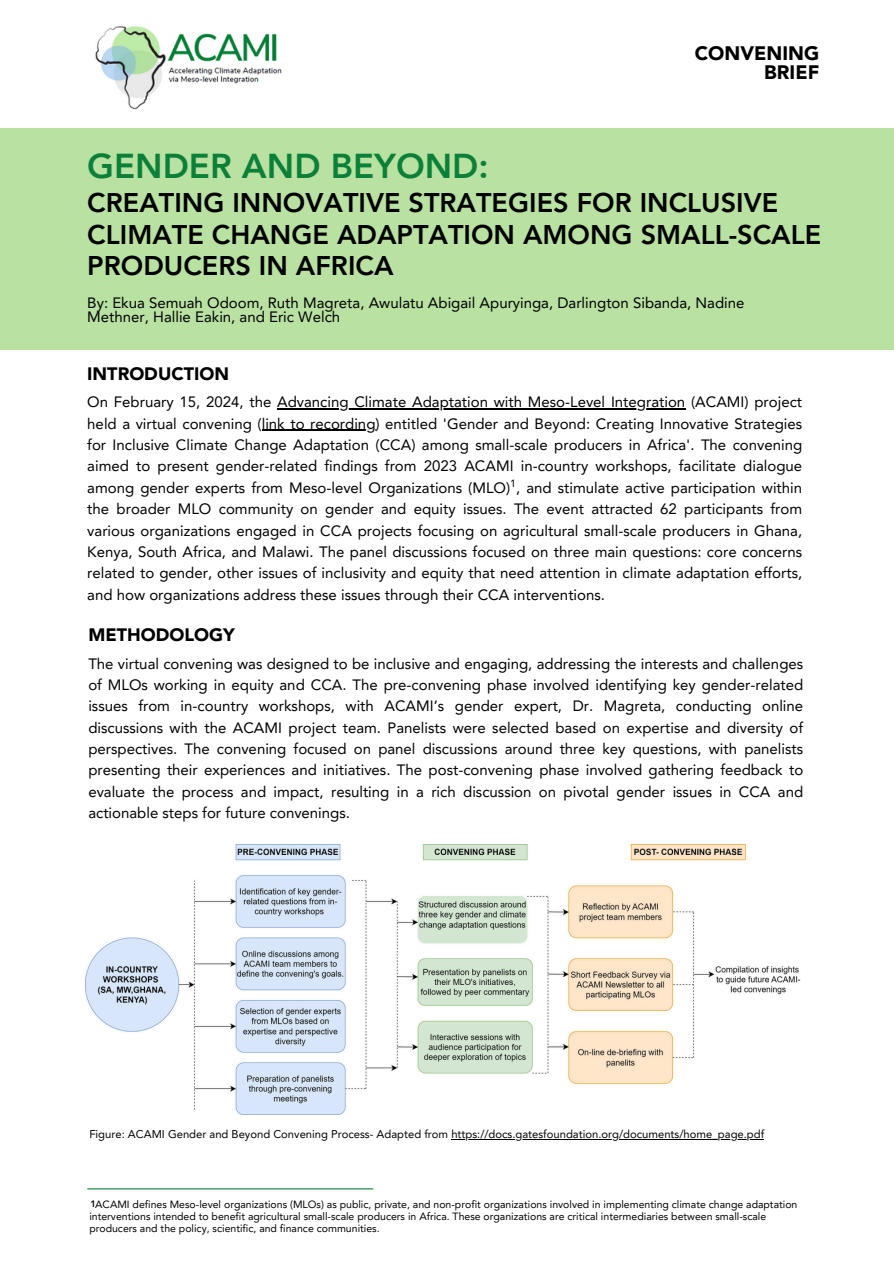
<style>
.page{position:relative;width:894px;height:1264px;background:#fff}
.page>*{position:absolute;margin:0;border:0;box-sizing:border-box;transform-origin:0 0}
.t1{font:800 34.5px "Avenir LT Pro";color:#0b8038}
.t2{font:800 27px/31.5px "Avenir LT Pro";color:#000}
.t3{font:900 19.5px/19.2px "Avenir LT Pro";color:#000;text-align:right}
.t4{font:900 18px "Avenir LT Pro";color:#000}
.t5{font:15px/21.3px "Avenir LT Pro";color:#000;text-align:justify}
.t6{font:11.25px "Avenir LT Pro";color:#000}
.t7{font:10.5px/12.3px "Avenir LT Pro";color:#000}
.t8{font:800 9.3px "Avenir LT Pro";color:#000}
</style>
<div class="page">
<div style="left:0;top:128px;width:893px;height:221px;background:#b8e1a2"></div>
<img style="left:95px;top:26px;width:187px;height:84px">
<hr style="left:87px;top:1188px;width:286px;height:1px;background:#0b8038">
<img style="left:85px;top:844px;width:716px;height:270px">
<hr style="left:277px;top:408px;width:408px;height:1px;background:#000">
<hr style="left:262px;top:430px;width:113px;height:1px;background:#000">
<hr style="left:451px;top:1139px;width:313px;height:1px;background:#000">
<h3 class="t3" style="left:694px;top:45px;width:126px">CONVENING<br>BRIEF</h3>
<p class="t1" style="left:87px;top:151px;width:402px">GENDER AND BEYOND:</p>
<p class="t2" style="left:87px;top:190px;width:735px">CREATING INNOVATIVE STRATEGIES FOR INCLUSIVE<br>CLIMATE CHANGE ADAPTATION AMONG SMALL-SCALE<br>PRODUCERS IN AFRICA</p>
<p class="t5" style="left:87px;top:296px;width:658px;line-height:14.7px">By: Ekua Semuah Odoom, Ruth Magreta, Awulatu Abigail Apuryinga, Darlington Sibanda, Nadine<br>Methner, Hallie Eakin, and Eric Welch</p>
<h2 class="t4" style="left:87px;top:366px;width:143px">INTRODUCTION</h2>
<h1 class="t5" style="left:87px;top:393px;width:716px">On February 15, 2024, the Advancing Climate Adaptation with Meso-Level Integration (ACAMI) project</h1>
<h3 class="t5" style="left:87px;top:414px;width:716px">held a virtual convening (link to recording) entitled 'Gender and Beyond: Creating Innovative Strategies</h3>
<h2 class="t5" style="left:87px;top:435px;width:716px">for Inclusive Climate Change Adaptation (CCA) among small-scale producers in Africa'. The convening aimed to present gender-related findings from 2023 ACAMI in-country workshops, facilitate dialogue among gender experts from Meso-level Organizations (MLO) , and stimulate active participation within the broader MLO community on gender and equity issues. The event attracted 62 participants from various organizations engaged in CCA projects focusing on agricultural small-scale producers in Ghana, Kenya, South Africa, and Malawi. The panel discussions focused on three main questions: core concerns related to gender, other issues of inclusivity and equity that need attention in climate adaptation efforts, and how organizations address these issues through their CCA interventions.</h2>
<p class="t7" style="left:510px;top:478px;width:7px">1</p>
<h3 class="t4" style="left:88px;top:627px;width:148px">METHODOLOGY</h3>
<h3 class="t5" style="left:88px;top:654px;width:716px">The virtual convening was designed to be inclusive and engaging, addressing the interests and challenges of MLOs working in equity and CCA. The pre-convening phase involved identifying key gender-related issues from in-country workshops, with ACAMI’s gender expert, Dr. Magreta, conducting online discussions with the ACAMI project team. Panelists were selected based on expertise and diversity of perspectives. The convening focused on panel discussions around three key questions, with panelists presenting their experiences and initiatives. The post-convening phase involved gathering feedback to evaluate the process and impact, resulting in a rich discussion on pivotal gender issues in CCA and actionable steps for future convenings.</h3>
<p class="t6" style="left:89px;top:1129px;width:676px">Figure: ACAMI Gender and Beyond Convening Process- Adapted from https://docs.gatesfoundation.org/documents/home_page.pdf</p>
<p class="t7" style="left:89px;top:1198px;width:709px;text-indent:6px">ACAMI defines Meso-level organizations (MLOs) as public, private, and non-profit organizations involved in implementing climate change adaptation interventions intended to benefit agricultural small-scale producers in Africa. These organizations are critical intermediaries between small-scale producers and the policy, scientific, and finance communities.</p>
<p class="t8" style="left:90px;top:1199px;width:7px">1</p>
</div>
